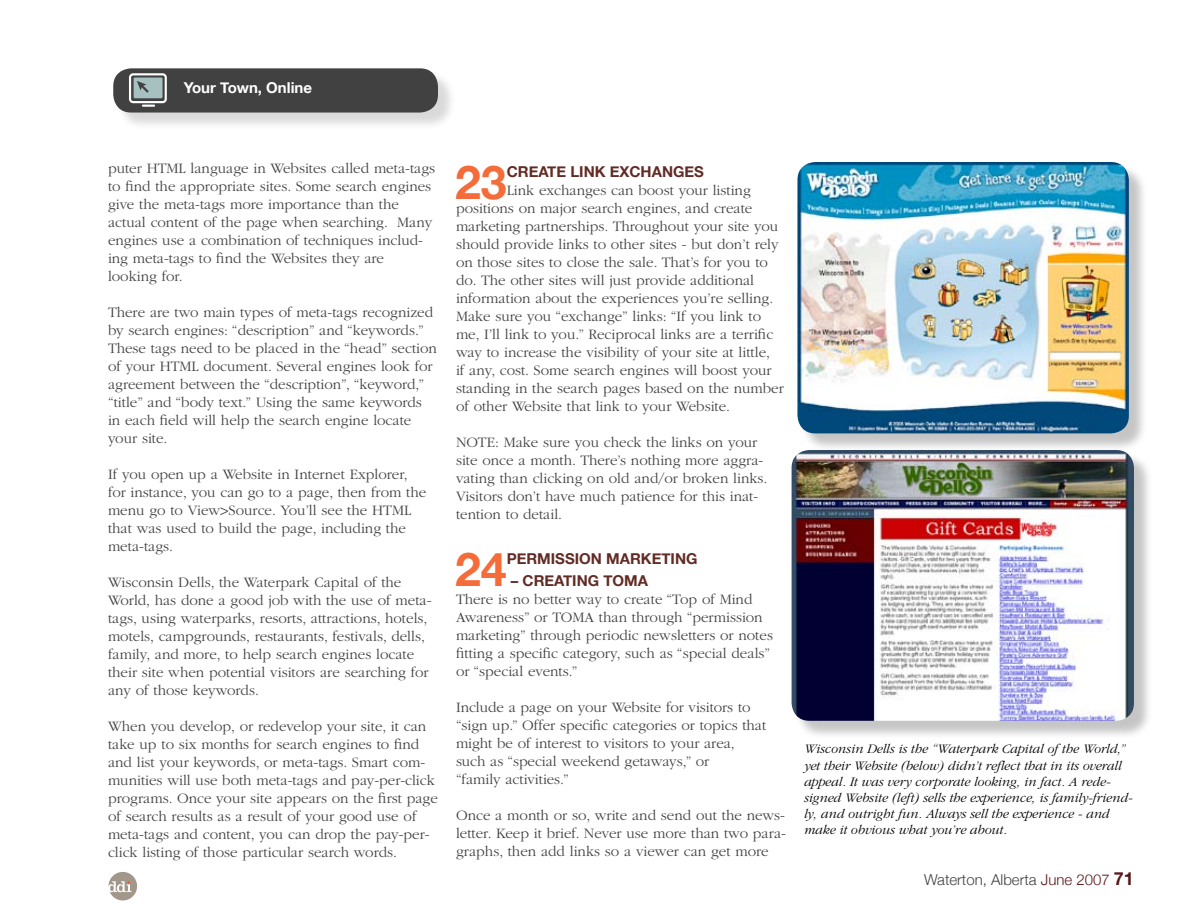
<style>
.page{position:relative;width:1188px;height:918px;background:#fff}
.page>*{position:absolute;margin:0;border:0;box-sizing:border-box;transform-origin:0 0}
.t1{font:700 46.5px "Helvetica Neue";color:#f36c39}
.t2{font:300 15px/18px "ITC Garamond Std";color:#414142}
.t3{font:700 15px "Helvetica Neue";color:#622b25}
.t4{font:300 15px "Helvetica Neue";color:#414142}
.t5{font:700 15px "Helvetica Neue";color:#fff}
.t6{font:italic 300 13.5px/16.2px "ITC Garamond Std";color:#000}
.s1{color:#57181b}
.s2{font-weight:700;font-size:18px;color:#57181b}
</style>
<div class="page">
<div style="left:109px;top:872px;width:28px;height:29px;background:#a2978a;border-radius:50%"></div>
<svg style="left:108px;top:881px;width:23px;height:11px"></svg>
<div style="left:800px;top:164px;width:354px;height:294px;background:#000;opacity:.23"></div>
<img style="left:797px;top:162px;width:332px;height:271px">
<div style="left:794px;top:452px;width:365px;height:294px;background:#000;opacity:.23"></div>
<img style="left:792px;top:450px;width:342px;height:271px">
<div style="left:116px;top:71px;width:347px;height:67px;background:#000;opacity:.15"></div>
<div style="left:113px;top:68px;width:325px;height:45px;background:#414142;border-radius:18px"></div>
<svg style="left:129px;top:73px;width:38px;height:34px"></svg>
<p class="t5" style="left:184px;top:79px;width:130px">Your Town, Online</p>
<p class="t2" style="left:108px;top:159px;width:329px">puter HTML language in Websites called meta-tags to find the appropriate sites. Some search engines give the meta-tags more importance than the actual content of the page when searching. Many engines use a combination of techniques includ&shy;ing meta-tags to find the Websites they are looking for.</p>
<p class="t2" style="left:108px;top:303px;width:330px">There are two main types of meta-tags recognized by search engines: “description” and “keywords.” These tags need to be placed in the “head” section of your HTML document. Several engines look for agreement between the “description”, “keyword,” “title” and “body text.” Using the same keywords in each field will help the search engine locate your site.</p>
<p class="t2" style="left:108px;top:465px;width:320px">If you open up a Website in Internet Explorer, for instance, you can go to a page, then from the menu go to View&gt;Source. You’ll see the HTML that was used to build the page, including the meta-tags.</p>
<p class="t2" style="left:108px;top:573px;width:325px">Wisconsin Dells, the Waterpark Capital of the World, has done a good job with the use of meta&shy;tags, using waterparks, resorts, attractions, hotels, motels, campgrounds, restaurants, festivals, dells, family, and more, to help search engines locate their site when potential visitors are searching for any of those keywords.</p>
<p class="t2" style="left:108px;top:717px;width:331px">When you develop, or redevelop your site, it can take up to six months for search engines to find and list your keywords, or meta-tags. Smart com&shy;munities will use both meta-tags and pay-per-click programs. Once your site appears on the first page of search results as a result of your good use of meta-tags and content, you can drop the pay-per&shy;click listing of those particular search words.</p>
<h1 class="t1" style="left:455px;top:154px;width:53px">23</h1>
<p class="t3" style="left:507px;top:162px;width:199px">CREATE LINK EXCHANGES</p>
<p class="t2" style="left:456px;top:181px;width:329px;text-indent:51px">Link exchanges can boost your listing positions on major search engines, and create marketing partnerships. Throughout your site you should provide links to other sites - but don’t rely on those sites to close the sale. That’s for you to do. The other sites will just provide additional information about the experiences you’re selling.<br>Make sure you “exchange” links: “If you link to me, I’ll link to you.” Reciprocal links are a terrific way to increase the visibility of your site at little,<br>if any, cost. Some search engines will boost your standing in the search pages based on the number of other Website that link to your Website.</p>
<p class="t2" style="left:456px;top:433px;width:313px">NOTE: Make sure you check the links on your site once a month. There’s nothing more aggra&shy;vating than clicking on old and/or broken links.<br>Visitors don’t have much patience for this inat&shy;tention to detail.</p>
<h1 class="t1" style="left:455px;top:541px;width:53px">24</h1>
<p class="t3" style="left:507px;top:549px;width:192px">PERMISSION MARKETING</p>
<p class="t3" style="left:511px;top:571px;width:139px">– CREATING TOMA</p>
<p class="t2" style="left:456px;top:591px;width:319px">There is no better way to create “Top of Mind Awareness” or TOMA than through “permission marketing” through periodic newsletters or notes fitting a specific category, such as “special deals” or “special events.”</p>
<p class="t2" style="left:456px;top:699px;width:312px">Include a page on your Website for visitors to “sign up.” Offer specific categories or topics that might be of interest to visitors to your area, such as “special weekend getaways,” or<br>“family activities.”</p>
<p class="t2" style="left:456px;top:807px;width:332px;text-align:justify">Once a month or so, write and send out the news&shy;letter. Keep it brief. Never use more than two para&shy;graphs, then add links so a viewer can get more</p>
<p class="t6" style="left:804px;top:741px;width:330px">Wisconsin Dells is the “Waterpark Capital of the World,” yet their Website (below) didn’t reflect that in its overall appeal. It was very corporate looking, in fact. A rede&shy;signed Website (left) sells the experience, is family-friend&shy;ly, and outright fun. Always sell the experience - and make it obvious what you’re about.</p>
<p class="t4" style="left:924px;top:870px;width:211px">Waterton, Alberta <span class="s1">June 2007</span> <span class="s2">71</span></p>
</div>
